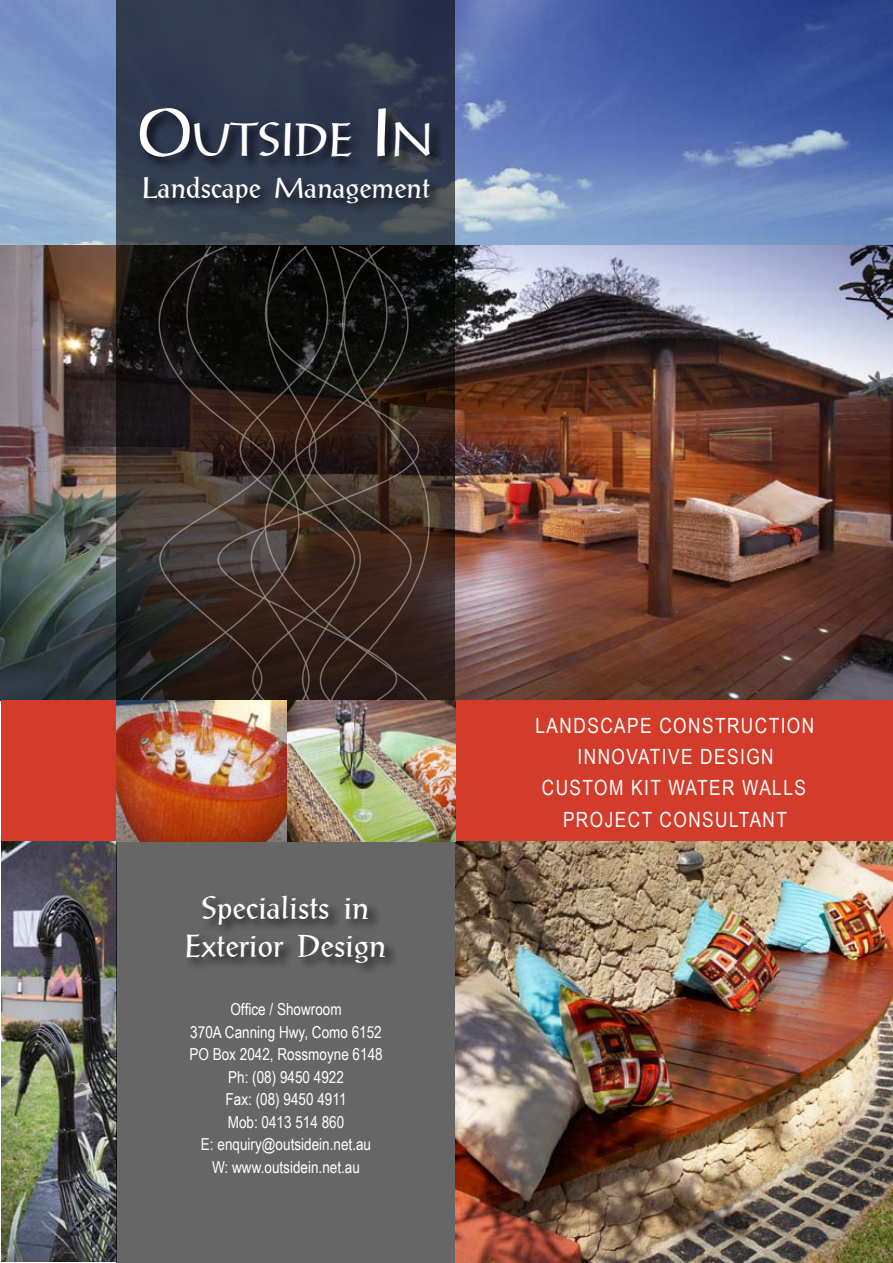
<style>
.page{position:relative;width:893px;height:1263px;background:#fff}
.page>*{position:absolute;margin:0;border:0;box-sizing:border-box;transform-origin:0 0}
.t1{font:46.2px "Alex Antiqua";color:#fff}
.t2{font:31.5px/37.8px "Alex Antiqua";color:#fff;text-align:center}
.t3{font:28.5px "Alex Antiqua";color:#fff}
.t4{font:21px/31.5px "Arial Narrow";letter-spacing:.07em;color:#fff;text-align:center}
.t5{font:16.5px/22.5px "Arial Narrow";color:#fff;text-align:center}
.s1{font-size:66px}
</style>
<div class="page">
<img style="left:1px;top:841px;width:115px;height:421px">
<img style="left:1px;top:0;width:892px;height:246px">
<img style="left:1px;top:246px;width:892px;height:455px">
<svg style="left:116px;top:0;width:339px;height:1262px;background:#54565b"></svg>
<div style="left:185px;top:893px;width:358px;height:99px;background:#000;opacity:.75"></div>
<div style="left:137px;top:106px;width:413px;height:100px;background:#000;opacity:.75"></div>
<div style="left:141px;top:174px;width:368px;height:61px;background:#000;opacity:.75"></div>
<img style="left:455px;top:841px;width:438px;height:421px">
<div style="left:1px;top:701px;width:892px;height:140px;background:#d33b2a"></div>
<img style="left:116px;top:701px;width:171px;height:140px">
<img style="left:287px;top:701px;width:168px;height:140px">
<svg style="left:300px;top:245px;width:30px;height:457px;background:#2f231d"></svg>
<div style="left:333px;top:248px;width:118px;height:474px;background:#000;opacity:.75"></div>
<svg style="left:330px;top:245px;width:100px;height:457px;background:#2e221c"></svg>
<svg style="left:139px;top:245px;width:161px;height:457px;background:#2d2420"></svg>
<h1 class="t1" style="left:137px;top:112px;width:298px"><span class="s1">O</span>UTSIDE <span class="s1">I</span> N</h1>
<h3 class="t3" style="left:142px;top:171px;width:290px">Landscape Management</h3>
<h2 class="t2" style="left:185px;top:889px;width:203px">Specialists in<br>Exterior Design</h2>
<p class="t5" style="left:189px;top:997px;width:195px">Office / Showroom<br>370A Canning Hwy, Como 6152<br>PO Box 2042, Rossmoyne 6148<br>Ph: (08) 9450 4922<br>Fax: (08) 9450 4911<br>Mob: 0413 514 860<br>E: enquiry@outsidein.net.au<br>W: www.outsidein.net.au</p>
<p class="t4" style="left:536px;top:709px;width:52px">Landscape</p>
<p class="t4" style="left:659px;top:709px;width:156px">Construction</p>
<p class="t4" style="left:542px;top:740px;width:263px">Innovative Design<br>Custom Kit Water Walls<br>Project consultant</p>
</div>
